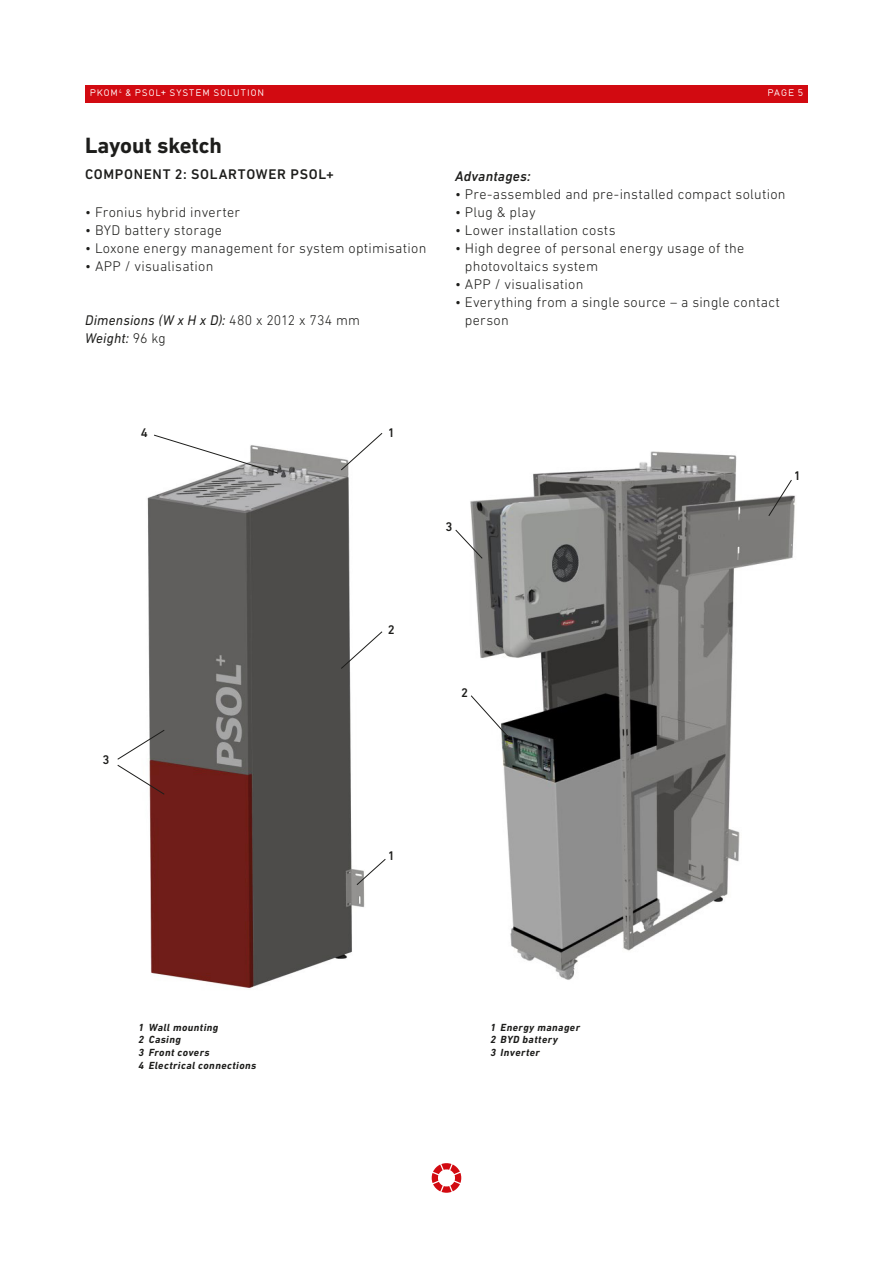
<style>
.page{position:relative;width:893px;height:1263px;background:#fff}
.page>*{position:absolute;margin:0;border:0;box-sizing:border-box;transform-origin:0 0}
.t1{font:700 22.5px "DIN Next LT Pro";letter-spacing:-.01em;color:#1d1d1b}
.t2{font:300 14.25px/18px "DIN Next LT Pro";letter-spacing:.02em;color:#1d1d1b}
.t3{font:italic 14.25px/18px "DIN Next LT Pro";letter-spacing:.015em;color:#1d1d1b}
.t4{font:500 14.25px "DIN Next LT Pro";letter-spacing:.045em;color:#1d1d1b}
.t5{font:italic 500 14.25px "DIN Next LT Pro";letter-spacing:.015em;color:#1d1d1b}
.t6{font:500 12.75px "DIN Next LT Pro";color:#1d1d1b}
.t7{font:italic 700 10.5px/12.8px "DIN Next LT Pro";letter-spacing:.045em;color:#1d1d1b}
.t8{font:9px "DIN17 SB";letter-spacing:.115em;color:#fff}
.s1{font-weight:300;font-style:normal}
</style>
<div class="page">
<div style="left:85px;top:85px;width:723px;height:17px;background:#d20a11"></div>
<svg style="left:432px;top:1163px;width:29px;height:30px"></svg>
<img style="left:147px;top:449px;width:218px;height:539px">
<img style="left:470px;top:451px;width:325px;height:529px">
<svg style="left:340px;top:433px;width:43px;height:38px"></svg>
<svg style="left:153px;top:434px;width:126px;height:40px"></svg>
<svg style="left:340px;top:631px;width:43px;height:38px"></svg>
<svg style="left:470px;top:695px;width:39px;height:42px"></svg>
<svg style="left:455px;top:529px;width:28px;height:30px"></svg>
<svg style="left:117px;top:729px;width:48px;height:66px"></svg>
<svg style="left:356px;top:858px;width:30px;height:28px"></svg>
<svg style="left:768px;top:479px;width:24px;height:38px"></svg>
<p class="t8" style="left:90px;top:87px;width:176px">PKOM<sup>4</sup> &amp; PSOL+ SYSTEM SOLUTION</p>
<p class="t8" style="left:767px;top:87px;width:37px">PAGE 5</p>
<h1 class="t1" style="left:85px;top:132px;width:138px">Layout sketch</h1>
<p class="t4" style="left:85px;top:166px;width:251px">COMPONENT 2: SOLARTOWER PSOL+</p>
<p class="t2" style="left:85px;top:203px;width:157px">• Fronius hybrid inverter</p>
<p class="t2" style="left:85px;top:221px;width:138px">• BYD battery storage</p>
<p class="t2" style="left:85px;top:239px;width:343px">• Loxone energy management for system optimisation</p>
<p class="t2" style="left:85px;top:257px;width:130px">• APP / visualisation</p>
<p class="t3" style="left:85px;top:311px;width:276px">Dimensions (W x H x D): <span class="s1">480 x 2012 x 734 mm<br></span>Weight: <span class="s1">96 kg</span></p>
<p class="t5" style="left:455px;top:168px;width:77px">Advantages:</p>
<p class="t2" style="left:455px;top:185px;width:332px">• Pre-assembled and pre-installed compact solution</p>
<p class="t2" style="left:455px;top:203px;width:82px">• Plug &amp; play</p>
<p class="t2" style="left:455px;top:221px;width:162px">• Lower installation costs</p>
<p class="t2" style="left:465px;top:239px;width:281px;text-indent:-10px">• High degree of personal energy usage of the photovoltaics system</p>
<p class="t2" style="left:455px;top:275px;width:130px">• APP / visualisation</p>
<p class="t2" style="left:465px;top:293px;width:316px;text-indent:-10px">• Everything from a single source – a single contact person</p>
<p class="t6" style="left:141px;top:425px;width:8px">4</p>
<p class="t6" style="left:388px;top:425px;width:8px">1</p>
<p class="t6" style="left:446px;top:520px;width:8px">3</p>
<p class="t6" style="left:794px;top:469px;width:8px">1</p>
<p class="t6" style="left:102px;top:752px;width:8px">3</p>
<p class="t6" style="left:388px;top:622px;width:8px">2</p>
<p class="t6" style="left:388px;top:848px;width:8px">1</p>
<p class="t6" style="left:461px;top:685px;width:8px">2</p>
<p class="t7" style="left:139px;top:1020px;width:119px">1 Wall mounting<br>2 Casing<br>3 Front covers<br>4 Electrical connections</p>
<p class="t7" style="left:490px;top:1020px;width:91px">1 Energy manager<br>2 BYD battery<br>3 Inverter</p>
</div>
